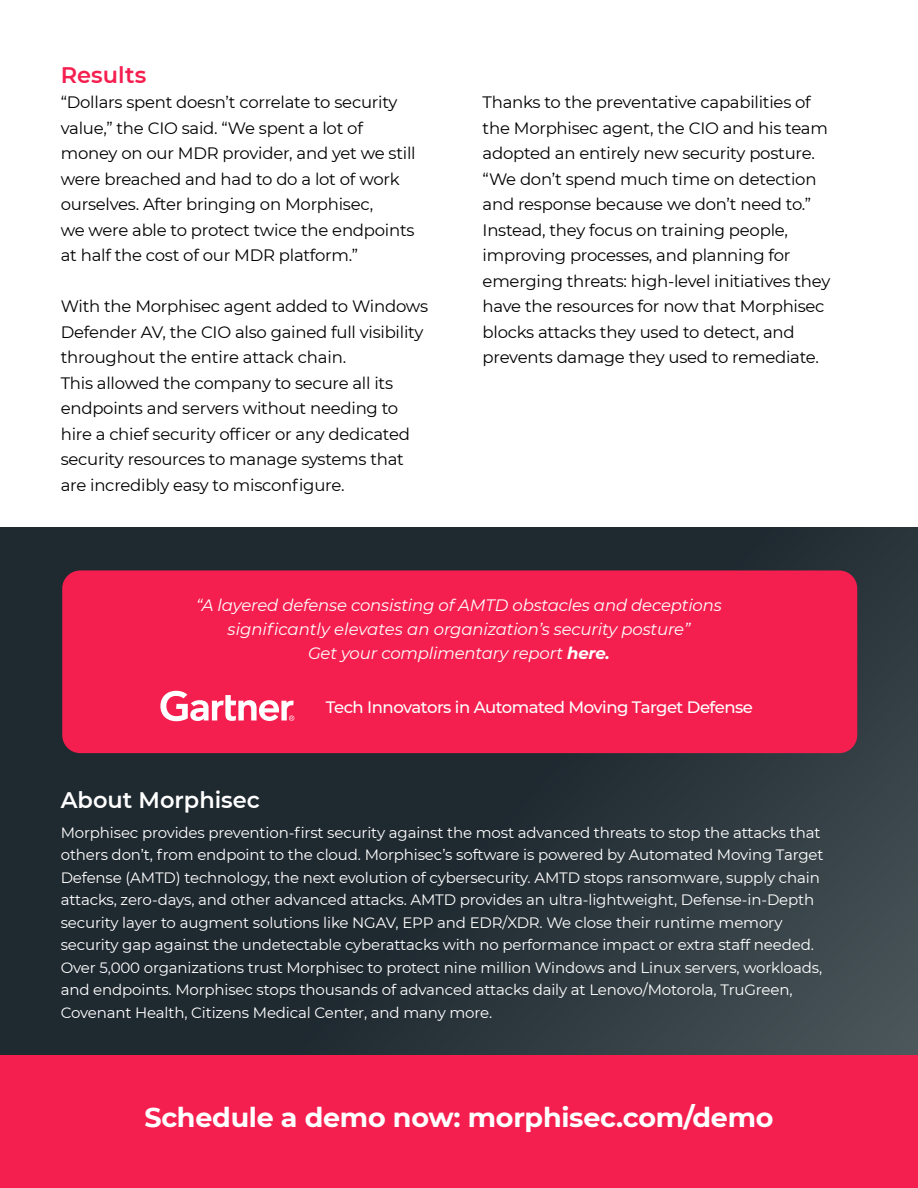
<style>
.page{position:relative;width:918px;height:1188px;background:#fff}
.page>*{position:absolute;margin:0;border:0;box-sizing:border-box;transform-origin:0 0}
.t1{font:700 27px "Montserrat";letter-spacing:-.01em;color:#fff}
.t2{font:600 22.5px "Montserrat";color:#fff}
.t3{font:600 22.5px "Montserrat";color:#f51f4f}
.t4{font:16.5px/25.5px "Montserrat";letter-spacing:-.015em;color:#000}
.t5{font:italic 16.5px/24px "Montserrat";letter-spacing:-.01em;color:#fff;text-align:center}
.t6{font:500 16.5px "Montserrat";letter-spacing:-.03em;color:#fff}
.t7{font:15px/22.5px "Montserrat";letter-spacing:-.01em;color:#fff}
.s1{font-weight:700}
</style>
<div class="page">
<svg style="left:0;top:527px;width:918px;height:528px;background:#273238"></svg>
<div style="left:0;top:1055px;width:918px;height:133px;background:#f51f4f"></div>
<div style="left:62px;top:570px;width:795px;height:183px;background:#f51f4f;border-radius:18px"></div>
<svg style="left:160px;top:691px;width:134px;height:30px"></svg>
<p class="t3" style="left:61px;top:59px;width:87px">Results</p>
<p class="t4" style="left:61px;top:89px;width:356px">“Dollars spent doesn’t correlate to security value,” the CIO said. “We spent a lot of money on our MDR provider, and yet we still were breached and had to do a lot of work ourselves. After bringing on Morphisec,<br>we were able to protect twice the endpoints at half the cost of our MDR platform.”</p>
<p class="t4" style="left:61px;top:293px;width:369px">With the Morphisec agent added to Windows Defender AV, the CIO also gained full visibility throughout the entire attack chain.<br>This allowed the company to secure all its endpoints and servers without needing to hire a chief security officer or any dedicated security resources to manage systems that are incredibly easy to misconfigure.</p>
<p class="t4" style="left:483px;top:89px;width:347px">Thanks to the preventative capabilities of the Morphisec agent, the CIO and his team adopted an entirely new security posture. “We don’t spend much time on detection and response because we don’t need to.” Instead, they focus on training people,</p>
<p class="t4" style="left:483px;top:242px;width:349px">improving processes, and planning for emerging threats: high-level initiatives they have the resources for now that Morphisec blocks attacks they used to detect, and prevents damage they used to remediate.</p>
<p class="t5" style="left:196px;top:592px;width:527px">“A layered defense consisting of AMTD obstacles and deceptions significantly elevates an organization’s security posture”</p>
<p class="t5" style="left:308px;top:640px;width:303px">Get your complimentary report <span class="s1">here.</span></p>
<p class="t6" style="left:326px;top:695px;width:429px">Tech Innovators in Automated Moving Target Defense</p>
<p class="t2" style="left:61px;top:784px;width:201px">About Morphisec</p>
<p class="t7" style="left:61px;top:821px;width:764px">Morphisec provides prevention-first security against the most advanced threats to stop the attacks that others don’t, from endpoint to the cloud. Morphisec’s software is powered by Automated Moving Target Defense (AMTD) technology, the next evolution of cybersecurity. AMTD stops ransomware, supply chain attacks, zero-days, and other advanced attacks. AMTD provides an ultra-lightweight, Defense-in-Depth security layer to augment solutions like NGAV, EPP and EDR/XDR. We close their runtime memory security gap against the undetectable cyberattacks with no performance impact or extra staff needed.<br>Over 5,000 organizations trust Morphisec to protect nine million Windows and Linux servers, workloads, and endpoints. Morphisec stops thousands of advanced attacks daily at Lenovo/Motorola, TruGreen, Covenant Health, Citizens Medical Center, and many more.</p>
<p class="t1" style="left:144px;top:1097px;width:631px">Schedule a demo now: morphisec.com/demo</p>
</div>
